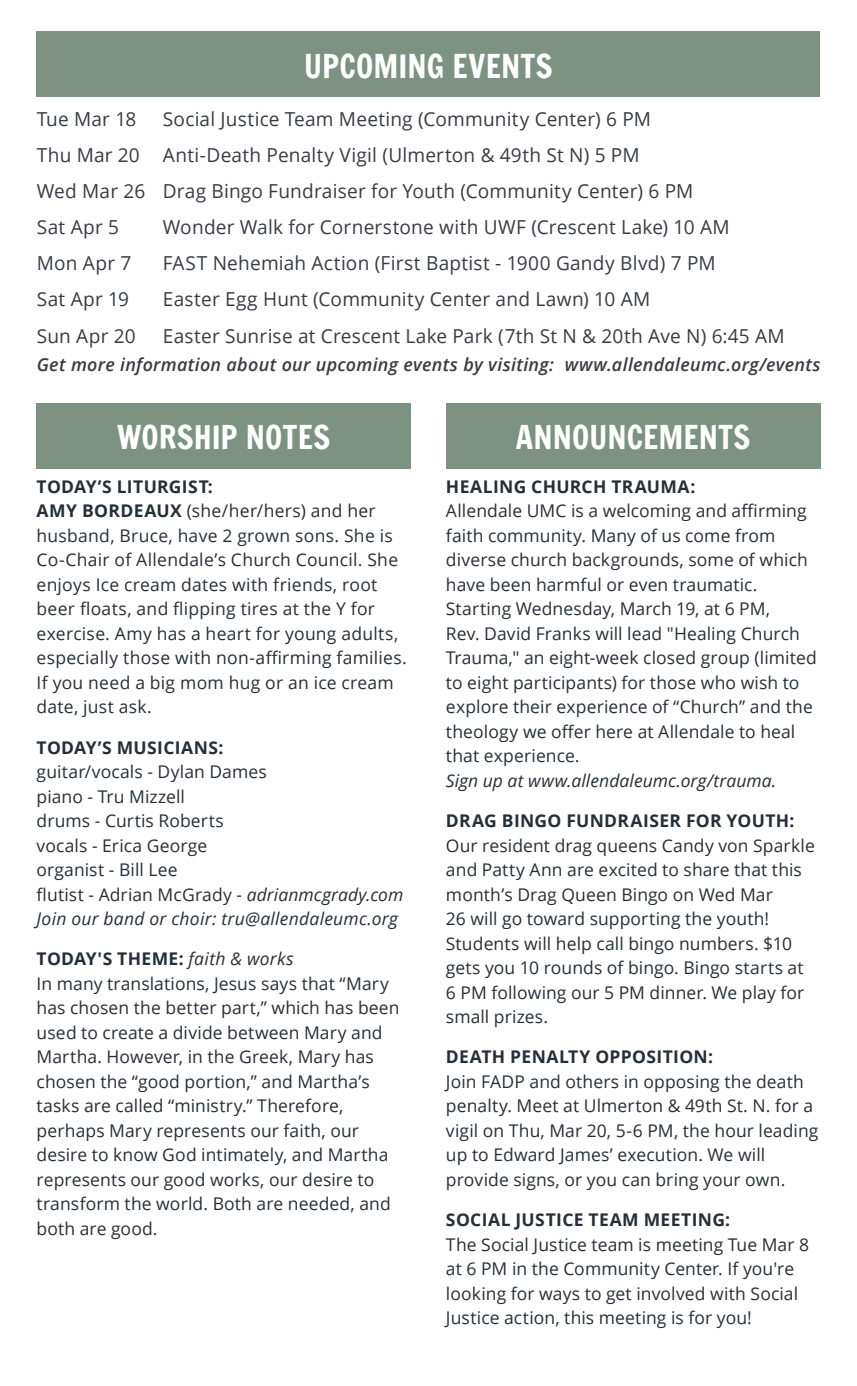
<style>
.page{position:relative;width:857px;height:1386px;background:#fff}
.page>*{position:absolute;margin:0;border:0;box-sizing:border-box;transform-origin:0 0}
.t1{font:31.5px "Francois One";letter-spacing:.005em;color:#fff}
.t2{font:19.25px/36.2px "Open Sans";letter-spacing:.01em;color:#373c44}
.t3{font:italic 600 17.85px "Open Sans";letter-spacing:.015em;color:#373c44}
.t4{font:17.5px/24.5px "Open Sans";letter-spacing:.005em;color:#262f38}
.t5{font:700 17.5px "Open Sans";letter-spacing:.02em;color:#262f38}
.t6{font:italic 17.5px "Open Sans";letter-spacing:.005em;color:#262f38}
.s1{font-weight:700}
.s2{font-style:italic}
</style>
<div class="page">
<div style="left:37px;top:32px;width:783px;height:65px;background:#7d9282"></div>
<div style="left:446px;top:403px;width:374px;height:65px;background:#7d9282"></div>
<div style="left:37px;top:403px;width:374px;height:65px;background:#7d9282"></div>
<h1 class="t1" style="left:304px;top:49px;width:250px">UPCOMING EVENTS</h1>
<p class="t2" style="left:37px;top:100px;width:658px;text-indent:126px">Social Justice Team Meeting (Community Center) 6 PM<br>Thu Mar 20 Anti-Death Penalty Vigil (Ulmerton &amp; 49th St N) 5 PM<br>Wed Mar 26 Drag Bingo Fundraiser for Youth (Community Center) 6 PM Sat Apr 5</p>
<p class="t2" style="left:37px;top:100px;width:101px">Tue Mar 18</p>
<p class="t2" style="left:163px;top:208px;width:568px">Wonder Walk for Cornerstone with UWF (Crescent Lake) 10 AM</p>
<p class="t2" style="left:37px;top:245px;width:96px">Mon Apr 7</p>
<p class="t2" style="left:163px;top:245px;width:554px">FAST Nehemiah Action (First Baptist - 1900 Gandy Blvd) 7 PM</p>
<p class="t2" style="left:37px;top:281px;width:94px">Sat Apr 19</p>
<p class="t2" style="left:163px;top:281px;width:489px">Easter Egg Hunt (Community Center and Lawn) 10 AM</p>
<p class="t2" style="left:37px;top:317px;width:101px">Sun Apr 20</p>
<p class="t2" style="left:163px;top:317px;width:623px">Easter Sunrise at Crescent Lake Park (7th St N &amp; 20th Ave N) 6:45 AM</p>
<p class="t3" style="left:37px;top:353px;width:785px">Get more information about our upcoming events by visiting: www.allendaleumc.org/events</p>
<h1 class="t1" style="left:117px;top:420px;width:215px">WORSHIP NOTES</h1>
<p class="t4" style="left:37px;top:474px;width:372px"><span class="s1">TODAY’S LITURGIST:<br>AMY BORDEAUX</span> (she/her/hers) and her husband, Bruce, have 2 grown sons. She is Co-Chair of Allendale’s Church Council. She enjoys Ice cream dates with friends, root beer floats, and flipping tires at the Y for exercise. Amy has a heart for young adults, especially those with non-affirming families.<br>If you need a big mom hug or an ice cream date, just ask.</p>
<p class="t5" style="left:37px;top:735px;width:188px">TODAY’S MUSICIANS:</p>
<p class="t4" style="left:37px;top:759px;width:368px">guitar/vocals - Dylan Dames<br>piano - Tru Mizzell<br>drums - Curtis Roberts<br>vocals - Erica George<br>organist - Bill Lee<br>flutist - Adrian McGrady - <span class="s2">adrianmcgrady.com<br>Join our band or choir: tru@allendaleumc.org</span></p>
<p class="t4" style="left:37px;top:946px;width:364px"><span class="s1">TODAY'S THEME:</span> <span class="s2">faith &amp; works<br></span>In many translations, Jesus says that “Mary has chosen the better part,” which has been used to create a divide between Mary and Martha. However, in the Greek, Mary has chosen the “good portion,” and Martha’s tasks are called “ministry.” Therefore, perhaps Mary represents our faith, our desire to know God intimately, and Martha represents our good works, our desire to transform the world. Both are needed, and both are good.</p>
<h1 class="t1" style="left:516px;top:420px;width:236px">ANNOUNCEMENTS</h1>
<p class="t5" style="left:446px;top:474px;width:251px">HEALING CHURCH TRAUMA:</p>
<p class="t4" style="left:446px;top:498px;width:372px">Allendale UMC is a welcoming and affirming faith community. Many of us come from diverse church backgrounds, some of which have been harmful or even traumatic.<br>Starting Wednesday, March 19, at 6 PM,<br>Rev. David Franks will lead "Healing Church Trauma," an eight-week closed group (limited to eight participants) for those who wish to explore their experience of “Church” and the theology we offer here at Allendale to heal that experience.</p>
<p class="t6" style="left:446px;top:769px;width:332px">Sign up at www.allendaleumc.org/trauma.</p>
<p class="t5" style="left:446px;top:808px;width:350px">DRAG BINGO FUNDRAISER FOR YOUTH:</p>
<p class="t4" style="left:446px;top:833px;width:370px">Our resident drag queens Candy von Sparkle and Patty Ann are excited to share that this month’s Drag Queen Bingo on Wed Mar<br>26 will go toward supporting the youth!<br>Students will help call bingo numbers. $10 gets you 10 rounds of bingo. Bingo starts at 6 PM following our 5 PM dinner. We play for small prizes.</p>
<p class="t5" style="left:446px;top:1045px;width:269px">DEATH PENALTY OPPOSITION:</p>
<p class="t4" style="left:446px;top:1069px;width:374px">Join FADP and others in opposing the death penalty. Meet at Ulmerton &amp; 49th St. N. for a vigil on Thu, Mar 20, 5-6 PM, the hour leading up to Edward James’ execution. We will provide signs, or you can bring your own.</p>
<p class="t5" style="left:446px;top:1207px;width:286px">SOCIAL JUSTICE TEAM MEETING:</p>
<p class="t4" style="left:446px;top:1232px;width:364px">The Social Justice team is meeting Tue Mar 8 at 6 PM in the Community Center. If you're looking for ways to get involved with Social Justice action, this meeting is for you!</p>
</div>
